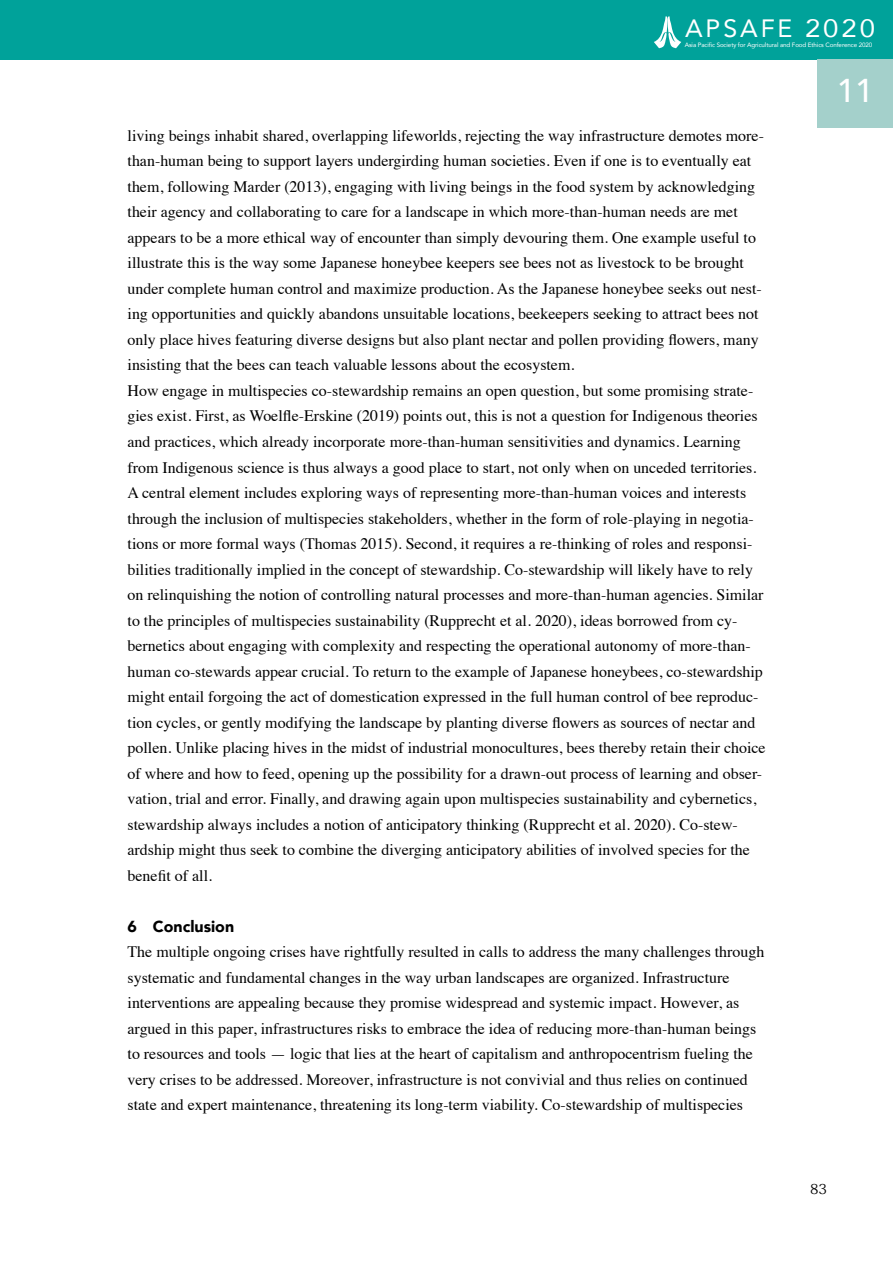
<style>
.page{position:relative;width:893px;height:1263px;background:#fff}
.page>*{position:absolute;margin:0;border:0;box-sizing:border-box;transform-origin:0 0}
.t1{font:500 33px "Avenir";color:#fff}
.t2{font:25.05px "Avenir";letter-spacing:.115em;color:#fff}
.t3{font:15.9px/25.5px "Times";color:#000}
.t4{font:900 15.9px "Avenir";color:#000}
.t5{font:13.8px "Koz Min Pr 6 N";color:#000}
.t6{font:6.3px "Avenir";letter-spacing:-.015em;color:#fff}
</style>
<div class="page">
<div style="left:0;top:0;width:893px;height:60px;background:#00a29a"></div>
<svg style="left:654px;top:16px;width:27px;height:32px"></svg>
<div style="left:817px;top:60px;width:76px;height:68px;background:#a4d0cb"></div>
<h2 class="t2" style="left:685px;top:12px;width:191px">APSAFE 2020</h2>
<p class="t6" style="left:685px;top:41px;width:189px">Asia Pacific Society for Agricultural and Food Ethics Conference 2020</p>
<h1 class="t1" style="left:837px;top:69px;width:38px">11</h1>
<p class="t3" style="left:128px;top:124px;width:640px">living beings inhabit shared, overlapping lifeworlds, rejecting the way infrastructure demotes more&shy;than-human being to support layers undergirding human societies. Even if one is to eventually eat them, following Marder (2013), engaging with living beings in the food system by acknowledging their agency and collaborating to care for a landscape in which more-than-human needs are met appears to be a more ethical way of encounter than simply devouring them. One example useful to illustrate this is the way some Japanese honeybee keepers see bees not as livestock to be brought under complete human control and maximize production. As the Japanese honeybee seeks out nest&shy;ing opportunities and quickly abandons unsuitable locations, beekeepers seeking to attract bees not only place hives featuring diverse designs but also plant nectar and pollen providing flowers, many insisting that the bees can teach valuable lessons about the ecosystem.<br>How engage in multispecies co-stewardship remains an open question, but some promising strate&shy;gies exist. First, as Woelfle-Erskine (2019) points out, this is not a question for Indigenous theories and practices, which already incorporate more-than-human sensitivities and dynamics. Learning from Indigenous science is thus always a good place to start, not only when on unceded territories.<br>A central element includes exploring ways of representing more-than-human voices and interests through the inclusion of multispecies stakeholders, whether in the form of role-playing in negotia&shy;tions or more formal ways (Thomas 2015). Second, it requires a re-thinking of roles and responsi&shy;bilities traditionally implied in the concept of stewardship. Co-stewardship will likely have to rely on relinquishing the notion of controlling natural processes and more-than-human agencies. Similar to the principles of multispecies sustainability (Rupprecht et al. 2020), ideas borrowed from cy&shy;bernetics about engaging with complexity and respecting the operational autonomy of more-than&shy;human co-stewards appear crucial. To return to the example of Japanese honeybees, co-stewardship might entail forgoing the act of domestication expressed in the full human control of bee reproduc&shy;tion cycles, or gently modifying the landscape by planting diverse flowers as sources of nectar and pollen. Unlike placing hives in the midst of industrial monocultures, bees thereby retain their choice of where and how to feed, opening up the possibility for a drawn-out process of learning and obser&shy;vation, trial and error. Finally, and drawing again upon multispecies sustainability and cybernetics, stewardship always includes a notion of anticipatory thinking (Rupprecht et al. 2020). Co-stew&shy;ardship might thus seek to combine the diverging anticipatory abilities of involved species for the benefit of all.</p>
<p class="t4" style="left:128px;top:916px;width:108px">6 Conclusion</p>
<p class="t3" style="left:128px;top:940px;width:638px">The multiple ongoing crises have rightfully resulted in calls to address the many challenges through systematic and fundamental changes in the way urban landscapes are organized. Infrastructure interventions are appealing because they promise widespread and systemic impact. However, as argued in this paper, infrastructures risks to embrace the idea of reducing more-than-human beings to resources and tools — logic that lies at the heart of capitalism and anthropocentrism fueling the very crises to be addressed. Moreover, infrastructure is not convivial and thus relies on continued state and expert maintenance, threatening its long-term viability. Co-stewardship of multispecies</p>
<p class="t5" style="left:810px;top:1181px;width:18px">83</p>
</div>
